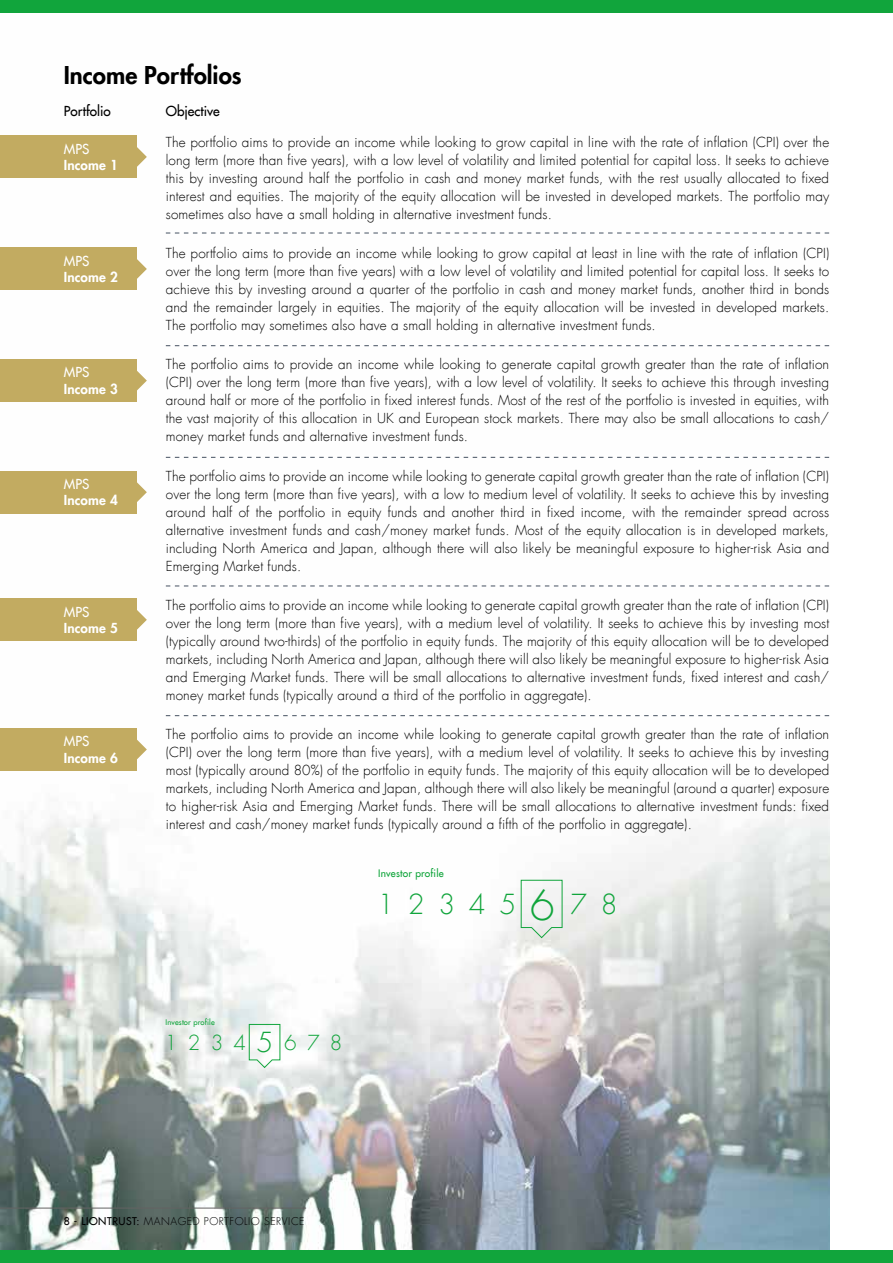
<style>
.page{position:relative;width:893px;height:1263px;background:#fff}
.page>*{position:absolute;margin:0;border:0;box-sizing:border-box;transform-origin:0 0}
.t1{font:300 27px "Futura LT";color:#11a53c}
.t2{font:800 24px "Futura LT";color:#000}
.t3{font:300 20.25px "Futura LT";color:#11a53c}
.t4{font:300 13.5px/18px "Futura LT";letter-spacing:.01em;color:#000;text-align:justify}
.t5{font:800 13.5px "Futura LT";letter-spacing:.01em;color:#fff}
.t6{font:13.5px "Futura LT";color:#000}
.t7{font:13.5px "Futura LT";letter-spacing:.01em;color:#fff}
.t8{font:300 10.5px "Futura LT";letter-spacing:.05em;color:#000}
.t9{font:10.2px "Futura LT";letter-spacing:.02em;color:#11a53c}
.t10{font:7.65px "Futura LT";letter-spacing:.02em;color:#11a53c}
.s1{font-size:27px}
.s2{font-size:40.5px}
.s3{font-weight:400}
</style>
<div class="page">
<img style="left:0;top:135px;width:829px;height:1115px">
<div style="left:0;top:136px;width:136px;height:42px;background:#c2ab61"></div>
<svg style="left:136px;top:142px;width:11px;height:30px"></svg>
<div style="left:0;top:248px;width:136px;height:42px;background:#c2ab61"></div>
<svg style="left:136px;top:254px;width:11px;height:30px"></svg>
<div style="left:0;top:359px;width:136px;height:43px;background:#c2ab61"></div>
<svg style="left:136px;top:366px;width:11px;height:30px"></svg>
<div style="left:0;top:471px;width:136px;height:42px;background:#c2ab61"></div>
<svg style="left:136px;top:477px;width:11px;height:30px"></svg>
<div style="left:0;top:598px;width:136px;height:43px;background:#c2ab61"></div>
<svg style="left:136px;top:605px;width:11px;height:30px"></svg>
<div style="left:0;top:728px;width:136px;height:43px;background:#c2ab61"></div>
<svg style="left:136px;top:734px;width:11px;height:30px"></svg>
<svg style="left:166px;top:233px;width:663px;height:1px"></svg>
<svg style="left:166px;top:715px;width:663px;height:1px"></svg>
<svg style="left:166px;top:345px;width:663px;height:1px"></svg>
<svg style="left:166px;top:457px;width:663px;height:1px"></svg>
<svg style="left:166px;top:586px;width:663px;height:1px"></svg>
<svg style="left:521px;top:880px;width:42px;height:58px"></svg>
<svg style="left:249px;top:1024px;width:31px;height:44px"></svg>
<div style="left:0;top:0;width:893px;height:13px;background:#11a53c"></div>
<div style="left:0;top:1250px;width:893px;height:13px;background:#11a53c"></div>
<hr style="left:0;top:1208px;width:306px;height:1px;background:#646363">
<h2 class="t2" style="left:64px;top:59px;width:179px">Income Portfolios</h2>
<p class="t6" style="left:64px;top:102px;width:48px">Portfolio</p>
<p class="t6" style="left:166px;top:102px;width:55px">Objective</p>
<p class="t7" style="left:64px;top:140px;width:27px">MPS</p>
<p class="t5" style="left:64px;top:156px;width:56px">Income 1</p>
<p class="t4" style="left:166px;top:133px;width:665px">The portfolio aims to provide an income while looking to grow capital in line with the rate of inflation (CPI) over the long term (more than five years), with a low level of volatility and limited potential for capital loss. It seeks to achieve this by investing around half the portfolio in cash and money market funds, with the rest usually allocated to fixed interest and equities. The majority of the equity allocation will be invested in developed markets. The portfolio may sometimes also have a small holding in alternative investment funds.</p>
<p class="t4" style="left:166px;top:244px;width:665px">The portfolio aims to provide an income while looking to grow capital at least in line with the rate of inflation (CPI) over the long term (more than five years) with a low level of volatility and limited potential for capital loss. It seeks to achieve this by investing around a quarter of the portfolio in cash and money market funds, another third in bonds and the remainder largely in equities. The majority of the equity allocation will be invested in developed markets.<br>The portfolio may sometimes also have a small holding in alternative investment funds.</p>
<p class="t4" style="left:166px;top:356px;width:665px">The portfolio aims to provide an income while looking to generate capital growth greater than the rate of inflation (CPI) over the long term (more than five years), with a low level of volatility. It seeks to achieve this through investing around half or more of the portfolio in fixed interest funds. Most of the rest of the portfolio is invested in equities, with the vast majority of this allocation in UK and European stock markets. There may also be small allocations to cash/ money market funds and alternative investment funds.</p>
<p class="t4" style="left:166px;top:467px;width:665px">The portfolio aims to provide an income while looking to generate capital growth greater than the rate of inflation (CPI) over the long term (more than five years), with a low to medium level of volatility. It seeks to achieve this by investing around half of the portfolio in equity funds and another third in fixed income, with the remainder spread across alternative investment funds and cash/money market funds. Most of the equity allocation is in developed markets, including North America and Japan, although there will also likely be meaningful exposure to higher-risk Asia and Emerging Market funds.</p>
<p class="t4" style="left:166px;top:596px;width:665px">The portfolio aims to provide an income while looking to generate capital growth greater than the rate of inflation (CPI) over the long term (more than five years), with a medium level of volatility. It seeks to achieve this by investing most (typically around two-thirds) of the portfolio in equity funds. The majority of this equity allocation will be to developed markets, including North America and Japan, although there will also likely be meaningful exposure to higher-risk Asia and Emerging Market funds. There will be small allocations to alternative investment funds, fixed interest and cash/ money market funds (typically around a third of the portfolio in aggregate).</p>
<p class="t4" style="left:166px;top:725px;width:665px">The portfolio aims to provide an income while looking to generate capital growth greater than the rate of inflation (CPI) over the long term (more than five years), with a medium level of volatility. It seeks to achieve this by investing most (typically around 80%) of the portfolio in equity funds. The majority of this equity allocation will be to developed markets, including North America and Japan, although there will also likely be meaningful (around a quarter) exposure to higher-risk Asia and Emerging Market funds. There will be small allocations to alternative investment funds: fixed interest and cash/money market funds (typically around a fifth of the portfolio in aggregate).</p>
<p class="t7" style="left:64px;top:252px;width:27px">MPS</p>
<p class="t5" style="left:64px;top:268px;width:56px">Income 2</p>
<p class="t7" style="left:64px;top:364px;width:27px">MPS</p>
<p class="t5" style="left:64px;top:380px;width:56px">Income 3</p>
<p class="t7" style="left:64px;top:475px;width:27px">MPS</p>
<p class="t5" style="left:64px;top:491px;width:56px">Income 4</p>
<p class="t7" style="left:64px;top:603px;width:27px">MPS</p>
<p class="t5" style="left:64px;top:619px;width:56px">Income 5</p>
<p class="t7" style="left:64px;top:732px;width:27px">MPS</p>
<p class="t5" style="left:64px;top:748px;width:56px">Income 6</p>
<p class="t9" style="left:378px;top:866px;width:67px">Investor profile</p>
<p class="t10" style="left:166px;top:1017px;width:51px">Investor profile</p>
<h3 class="t3" style="left:165px;top:1030px;width:179px">1 2 3 4 <span class="s1">5</span> 6 7 8</h3>
<h1 class="t1" style="left:377px;top:888px;width:242px">1 2 3 4 5 <span class="s2">6</span> 7 8</h1>
<p class="t8" style="left:64px;top:1215px;width:242px"><span class="s3">8 - LIONTRUST:</span> MANAGED PORTFOLIO SERVICE</p>
</div>
